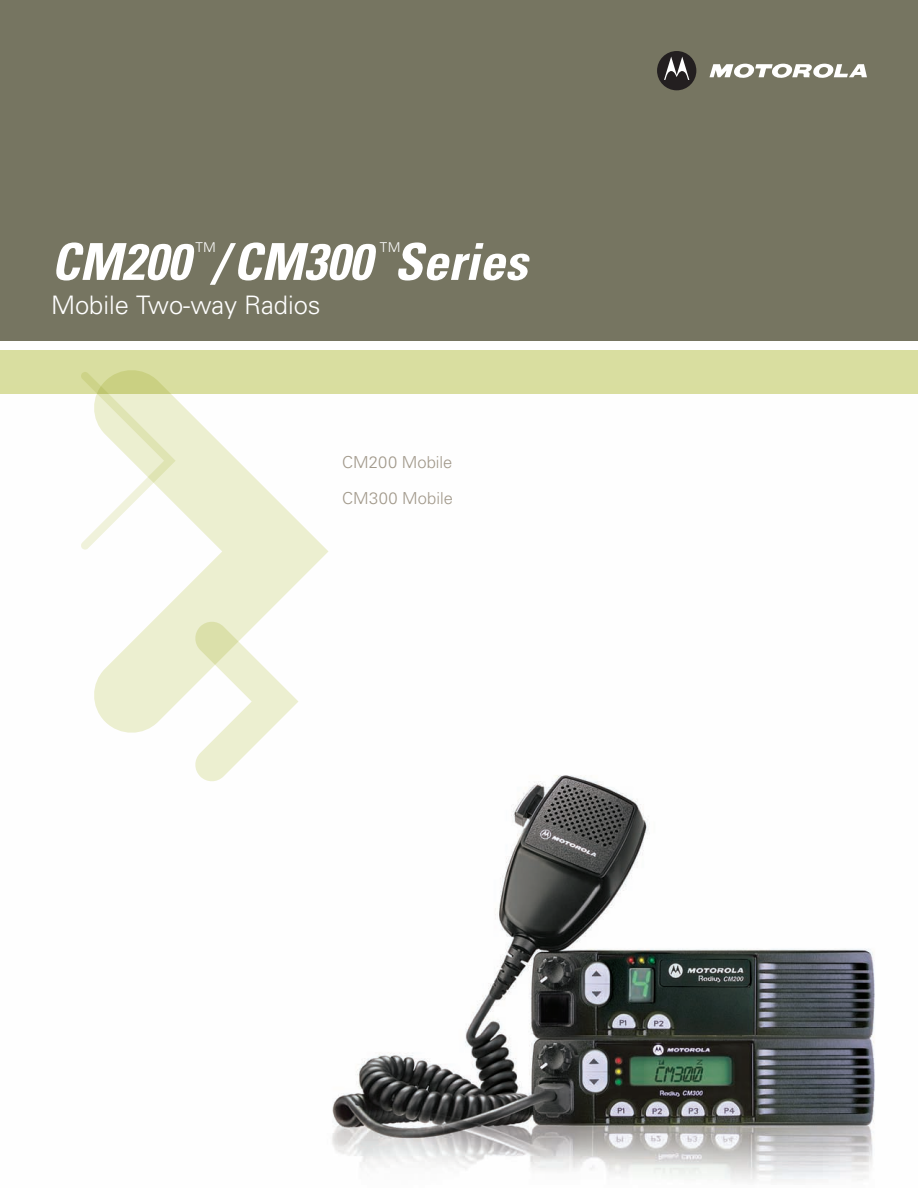
<style>
.page{position:relative;width:918px;height:1188px;background:#fff}
.page>*{position:absolute;margin:0;border:0;box-sizing:border-box;transform-origin:0 0}
.t1{font:italic 700 condensed 51px "Univers";color:#fff}
.Cover_subhead{font:300 25.5px "Univers";color:#fff}
.t2{font:300 16.5px "Univers";letter-spacing:.01em;color:#a1988a}
.t3{font:300 13.5px "Univers";color:#fff}
</style>
<div class="page">
<img style="left:0;top:393px;width:918px;height:789px">
<div style="left:0;top:350px;width:918px;height:43px;background:#d9dea0"></div>
<svg style="left:93px;top:370px;width:236px;height:364px"></svg>
<svg style="left:194px;top:620px;width:104px;height:163px"></svg>
<svg style="left:81px;top:372px;width:95px;height:178px"></svg>
<div style="left:0;top:0;width:918px;height:340px;background:#767561"></div>
<svg style="left:657px;top:51px;width:39px;height:39px"></svg>
<svg style="left:710px;top:64px;width:157px;height:14px"></svg>
<p class="t3" style="left:195px;top:239px;width:22px">TM</p>
<p class="t3" style="left:380px;top:239px;width:22px">TM</p>
<p class="t1" style="left:51px;top:231px;width:478px">CM200 / CM300 Series</p>
<p class="Cover_subhead" style="left:51px;top:290px;width:271px">Mobile Two-way Radios</p>
<p class="t2" style="left:342px;top:452px;width:112px">CM200 Mobile</p>
<p class="t2" style="left:342px;top:488px;width:112px">CM300 Mobile</p>
</div>
